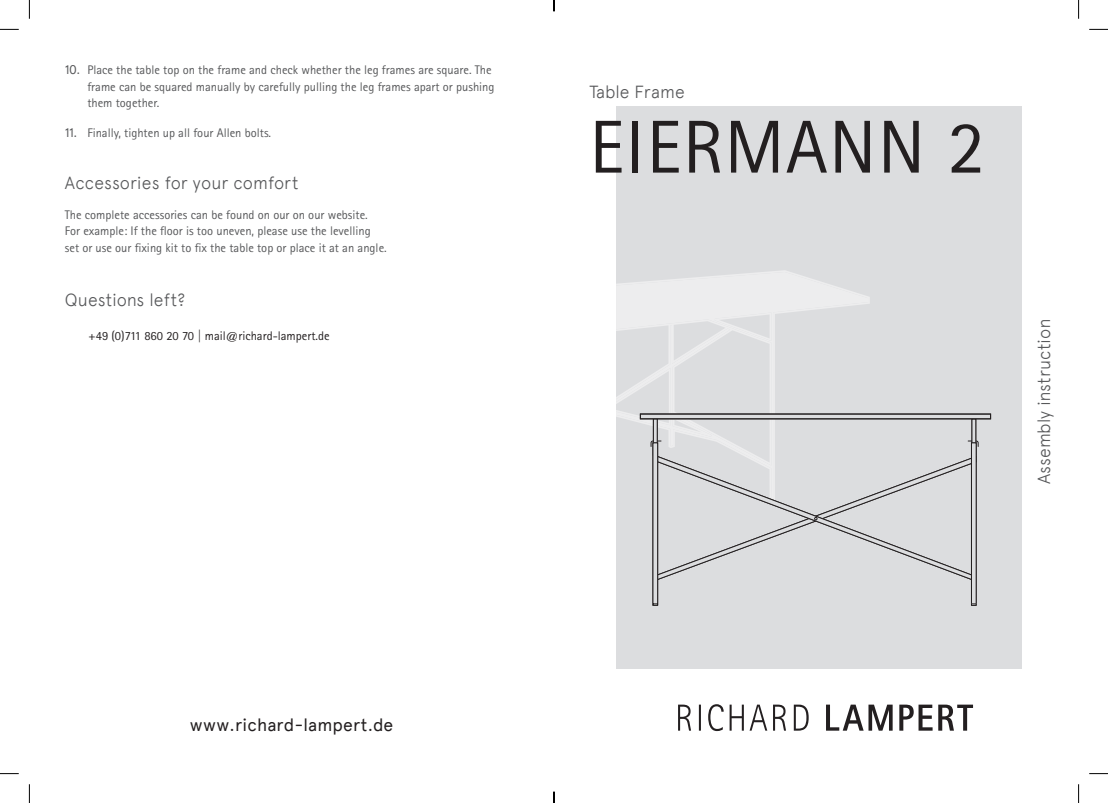
<style>
.page{position:relative;width:1108px;height:803px;background:#fff}
.page>*{position:absolute;margin:0;border:0;box-sizing:border-box;transform-origin:0 0}
.t1{font:75px "AT Rotis Sans Serif";letter-spacing:.02em;color:#231f20}
.t2{font:300 17.5px "Apercu Pro";letter-spacing:.005em;color:#57585a}
.t3{font:17.5px "Apercu Pro";letter-spacing:.01em;color:#231f20}
.t4{font:12.5px/16.2px "AT Rotis Sans Serif";color:#57585a}
.t5{font:12.5px "AT Rotis Sans Serif";color:#231f20}
.s1{font-family:"Apercu Pro"}
</style>
<div class="page">
<div style="left:616px;top:107px;width:406px;height:562px;background:#dcdddf"></div>
<svg style="left:616px;top:270px;width:254px;height:172px"></svg>
<svg style="left:971px;top:419px;width:5px;height:22px"></svg>
<svg style="left:653px;top:419px;width:4px;height:22px"></svg>
<svg style="left:967px;top:441px;width:11px;height:165px"></svg>
<svg style="left:650px;top:441px;width:11px;height:6px"></svg>
<svg style="left:652px;top:442px;width:324px;height:164px"></svg>
<div style="left:640px;top:414px;width:350px;height:5px;background:#dcdddf"></div>
<div style="left:640px;top:414px;width:350px;height:5px;border:1px solid #231f20"></div>
<svg style="left:678px;top:704px;width:295px;height:27px"></svg>
<svg style="left:0;top:29px;width:19px;height:1px"></svg>
<svg style="left:1089px;top:29px;width:19px;height:1px"></svg>
<svg style="left:0;top:773px;width:19px;height:1px"></svg>
<svg style="left:1089px;top:773px;width:19px;height:1px"></svg>
<svg style="left:29px;top:0;width:1px;height:19px"></svg>
<svg style="left:29px;top:784px;width:1px;height:19px"></svg>
<svg style="left:1078px;top:0;width:1px;height:19px"></svg>
<svg style="left:1078px;top:784px;width:1px;height:19px"></svg>
<svg style="left:553px;top:0;width:2px;height:11px"></svg>
<svg style="left:553px;top:792px;width:2px;height:11px"></svg>
<p class="t4" style="left:87px;top:62px;width:409px;text-indent:-23px"><span class="s1">10.</span> Place the table top on the frame and check whether the leg frames are square. The frame can be squared manually by carefully pulling the leg frames apart or pushing them together.</p>
<p class="t4" style="left:65px;top:125px;width:208px"><span class="s1">11.</span> Finally, tighten up all four Allen bolts.</p>
<h2 class="t2" style="left:65px;top:169px;width:235px">Accessories for your comfort</h2>
<p class="t4" style="left:65px;top:207px;width:323px">The complete accessories can be found on our on our website.<br>For example: If the floor is too uneven, please use the levelling set or use our fixing kit to fix the table top or place it at an angle.</p>
<h2 class="t2" style="left:65px;top:287px;width:122px">Questions left?</h2>
<p class="t5" style="left:89px;top:328px;width:242px">+49 (0)711 860 20 70 | mail@richard-lampert.de</p>
<h2 class="t3" style="left:190px;top:712px;width:205px">www.richard-lampert.de</h2>
<h2 class="t2" style="left:589px;top:78px;width:97px">Table Frame</h2>
<h1 class="t1" style="left:589px;top:103px;width:397px">EIERMANN 2</h1>
<h2 class="t2" style="left:1031px;top:484px;width:167px;rotate:-90deg">Assembly instruction</h2>
</div>
